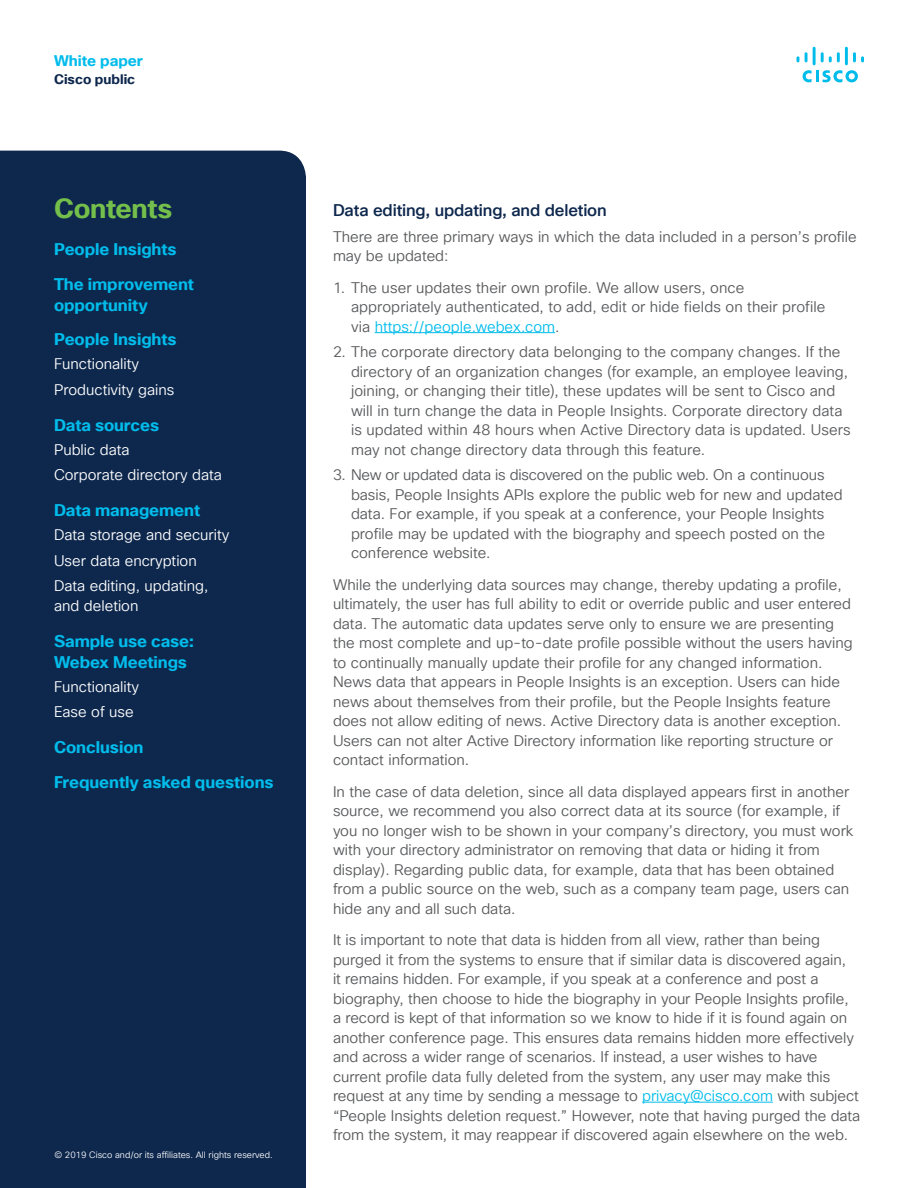
<style>
.page{position:relative;width:918px;height:1188px;background:#fff}
.page>*{position:absolute;margin:0;border:0;box-sizing:border-box;transform-origin:0 0}
.t1{font:700 27px "Cisco Sans TT";letter-spacing:-.01em;color:#74bf4b}
.t2{font:700 16.5px/34.5px "Cisco Sans TT";letter-spacing:-.005em;color:#00bceb}
.t3{font:500 16.5px "Cisco Sans TT";letter-spacing:-.005em;color:#0d274d}
.t4{font:15px/19.5px "Cisco Sans TT Light";color:#58595b}
.t5{font:15px/25.5px "Cisco Sans TT Light";color:#fff}
.t6{font:700 15px "Cisco Sans TT";color:#00bceb}
.t7{font:700 13.5px "Cisco Sans TT";color:#0d274d}
.t8{font:9px "Cisco Sans TT Light";color:#fff}
.s1{color:#00bceb}
</style>
<div class="page">
<div style="left:0;top:151px;width:306px;height:1037px;background:#0d274d"></div>
<svg style="left:803px;top:70px;width:55px;height:12px"></svg>
<svg style="left:797px;top:56px;width:2px;height:6px"></svg>
<svg style="left:805px;top:52px;width:3px;height:10px"></svg>
<hr style="left:813px;top:47px;width:3px;height:18px;background:#00bceb">
<svg style="left:821px;top:52px;width:19px;height:10px"></svg>
<hr style="left:845px;top:47px;width:3px;height:18px;background:#00bceb">
<svg style="left:853px;top:52px;width:11px;height:10px"></svg>
<hr style="left:375px;top:332px;width:180px;height:1px;background:#00bceb">
<hr style="left:642px;top:1102px;width:131px;height:1px;background:#00bceb">
<p class="t6" style="left:54px;top:50px;width:90px">White paper</p>
<p class="t7" style="left:54px;top:70px;width:83px">Cisco public</p>
<h1 class="t1" style="left:54px;top:190px;width:120px">Contents</h1>
<p class="t2" style="left:54px;top:232px;width:141px">People Insights<br>The improvement</p>
<p class="t2" style="left:54px;top:288px;width:124px">opportunity<br>People Insights</p>
<p class="t5" style="left:54px;top:351px;width:122px">Functionality<br>Productivity gains</p>
<p class="t2" style="left:54px;top:408px;width:107px">Data sources</p>
<p class="t5" style="left:54px;top:437px;width:169px">Public data<br>Corporate directory data</p>
<p class="t2" style="left:54px;top:493px;width:148px">Data management</p>
<p class="t5" style="left:54px;top:522px;width:177px">Data storage and security<br>User data encryption<br>Data editing, updating,</p>
<p class="t5" style="left:54px;top:593px;width:86px">and deletion</p>
<p class="t2" style="left:54px;top:631px;width:141px;line-height:21px">Sample use case:<br>Webex Meetings</p>
<p class="t5" style="left:54px;top:674px;width:87px">Functionality<br>Ease of use</p>
<p class="t2" style="left:54px;top:730px;width:221px">Conclusion<br>Frequently asked questions</p>
<p class="t8" style="left:54px;top:1149px;width:220px">© 2019 Cisco and/or its affiliates. All rights reserved.</p>
<p class="t3" style="left:333px;top:200px;width:275px">Data editing, updating, and deletion</p>
<p class="t4" style="left:333px;top:227px;width:525px">There are three primary ways in which the data included in a person’s profile may be updated:</p>
<p class="t4" style="left:351px;top:278px;width:476px;text-indent:-18px">1. The user updates their own profile. We allow users, once appropriately authenticated, to add, edit or hide fields on their profile via <span class="s1">https://people.webex.com</span>.</p>
<p class="t4" style="left:351px;top:343px;width:501px;text-indent:-18px">2. The corporate directory data belonging to the company changes. If the directory of an organization changes (for example, an employee leaving, joining, or changing their title), these updates will be sent to Cisco and will in turn change the data in People Insights. Corporate directory data is updated within 48 hours when Active Directory data is updated. Users may not change directory data through this feature.</p>
<p class="t4" style="left:351px;top:466px;width:493px;text-indent:-18px">3. New or updated data is discovered on the public web. On a continuous basis, People Insights APIs explore the public web for new and updated data. For example, if you speak at a conference, your People Insights profile may be updated with the biography and speech posted on the conference website.</p>
<p class="t4" style="left:333px;top:575px;width:521px">While the underlying data sources may change, thereby updating a profile, ultimately, the user has full ability to edit or override public and user entered data. The automatic data updates serve only to ensure we are presenting the most complete and up-to-date profile possible without the users having to continually manually update their profile for any changed information.<br>News data that appears in People Insights is an exception. Users can hide news about themselves from their profile, but the People Insights feature does not allow editing of news. Active Directory data is another exception.<br>Users can not alter Active Directory information like reporting structure or contact information.</p>
<p class="t4" style="left:333px;top:782px;width:522px">In the case of data deletion, since all data displayed appears first in another source, we recommend you also correct data at its source (for example, if you no longer wish to be shown in your company’s directory, you must work with your directory administrator on removing that data or hiding it from display). Regarding public data, for example, data that has been obtained from a public source on the web, such as a company team page, users can hide any and all such data.</p>
<p class="t4" style="left:333px;top:931px;width:529px">It is important to note that data is hidden from all view, rather than being purged it from the systems to ensure that if similar data is discovered again,<br>it remains hidden. For example, if you speak at a conference and post a biography, then choose to hide the biography in your People Insights profile, a record is kept of that information so we know to hide if it is found again on another conference page. This ensures data remains hidden more effectively and across a wider range of scenarios. If instead, a user wishes to have current profile data fully deleted from the system, any user may make this request at any time by sending a message to <span class="s1">privacy@cisco.com</span> with subject “People Insights deletion request.” However, note that having purged the data from the system, it may reappear if discovered again elsewhere on the web.</p>
</div>
